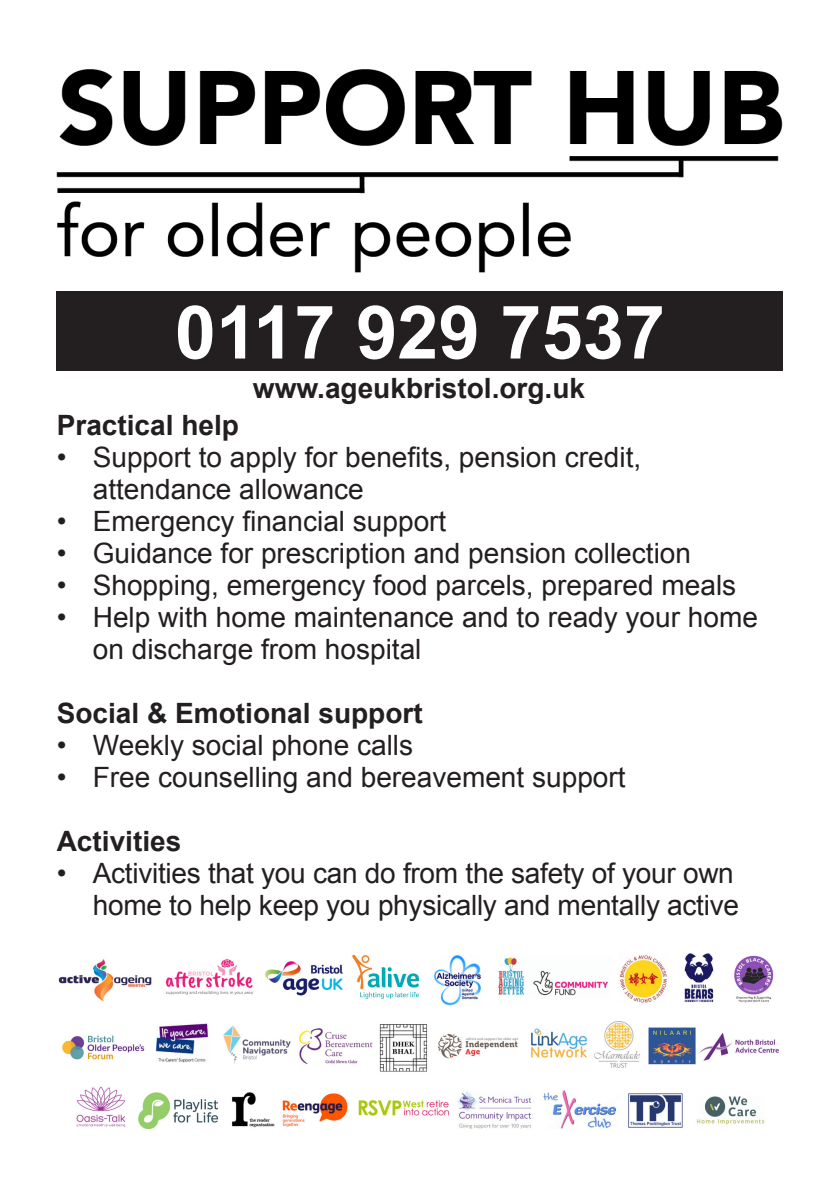
<style>
.page{position:relative;width:840px;height:1191px;background:#fff}
.page>*{position:absolute;margin:0;border:0;box-sizing:border-box;transform-origin:0 0}
.t1{font:700 74px "Arial";color:#fff}
.t2{font:28px/32px "Arial";color:#231f20}
.t3{font:700 28px "Arial";color:#231f20}
</style>
<div class="page">
<div style="left:57px;top:291px;width:725px;height:79px;background:#231f20"></div>
<img style="left:58px;top:953px;width:721px;height:176px">
<img style="left:57px;top:69px;width:725px;height:204px">
<p class="t1" style="left:175px;top:284px;width:491px">0117 929 7537</p>
<p class="t3" style="left:253px;top:370px;width:333px">www.ageukbristol.org.uk</p>
<p class="t3" style="left:57px;top:406px;width:184px">Practical help</p>
<p class="t2" style="left:93px;top:441px;width:549px;text-indent:-36px">• Support to apply for benefits, pension credit, attendance allowance</p>
<p class="t2" style="left:57px;top:505px;width:391px">• Emergency financial support</p>
<p class="t2" style="left:57px;top:537px;width:635px">• Guidance for prescription and pension collection</p>
<p class="t2" style="left:57px;top:569px;width:680px">• Shopping, emergency food parcels, prepared meals</p>
<p class="t2" style="left:93px;top:601px;width:666px;text-indent:-36px">• Help with home maintenance and to ready your home on discharge from hospital</p>
<p class="t3" style="left:57px;top:694px;width:367px">Social &amp; Emotional support</p>
<p class="t2" style="left:57px;top:729px;width:358px">• Weekly social phone calls</p>
<p class="t2" style="left:57px;top:761px;width:570px">• Free counselling and bereavement support</p>
<p class="t3" style="left:57px;top:822px;width:126px">Activities</p>
<p class="t2" style="left:57px;top:857px;width:683px;text-align:right">• Activities that you can do from the safety of your own home to help keep you physically and mentally active</p>
</div>
